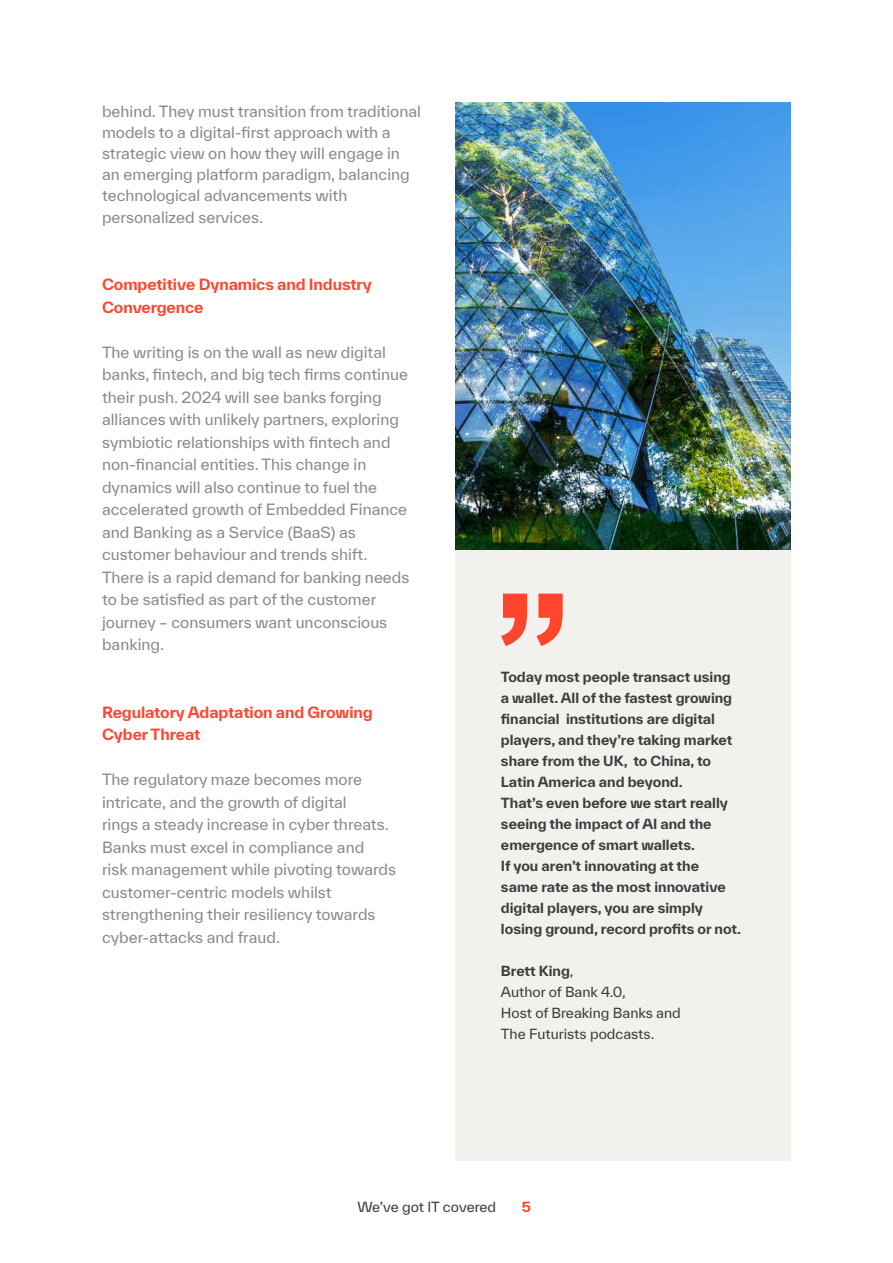
<style>
.page{position:relative;width:893px;height:1263px;background:#fff}
.page>*{position:absolute;margin:0;border:0;box-sizing:border-box;transform-origin:0 0}
.t1{font:15px/22.5px "TWK Everett";color:#8b8a8a}
.t2{font:700 15px/22.5px "TWK Everett";letter-spacing:-.005em;color:#ff452e}
.t3{font:700 13.5px/21px "TWK Everett";color:#3d3c3c}
.t4{font:13.5px/21px "TWK Everett";color:#3d3c3c}
.t5{font:13.5px "TWK Everett";letter-spacing:-.005em;color:#3c3c3c}
.t6{font:700 13.5px "TWK Everett";color:#ff452e}
.s1{font-weight:700}
</style>
<div class="page">
<div style="left:455px;top:549px;width:336px;height:612px;background:#f2f1ee"></div>
<svg style="left:501px;top:594px;width:62px;height:52px"></svg>
<img style="left:455px;top:102px;width:336px;height:447px">
<p class="t1" style="left:102px;top:101px;width:320px;line-height:21.1px">behind. They must transition from traditional models to a digital-first approach with a strategic view on how they will engage in an emerging platform paradigm, balancing technological advancements with personalized services.</p>
<p class="t2" style="left:102px;top:273px;width:271px">Competitive Dynamics and Industry<br>Convergence</p>
<p class="t1" style="left:102px;top:341px;width:309px">The writing is on the wall as new digital banks, fintech, and big tech firms continue their push. 2024 will see banks forging alliances with unlikely partners, exploring symbiotic relationships with fintech and non-financial entities. This change in dynamics will also continue to fuel the accelerated growth of Embedded Finance and Banking as a Service (BaaS) as customer behaviour and trends shift.<br>There is a rapid demand for banking needs to be satisfied as part of the customer journey – consumers want unconscious banking.</p>
<p class="t2" style="left:102px;top:701px;width:272px">Regulatory Adaptation and Growing<br>Cyber Threat</p>
<p class="t1" style="left:102px;top:768px;width:295px">The regulatory maze becomes more intricate, and the growth of digital<br>rings a steady increase in cyber threats.<br>Banks must excel in compliance and<br>risk management while pivoting towards customer-centric models whilst strengthening their resiliency towards cyber-attacks and fraud.</p>
<p class="t3" style="left:501px;top:666px;width:242px">Today most people transact using a wallet. All of the fastest growing financial institutions are digital players, and they’re taking market share from the UK, to China, to<br>Latin America and beyond.<br>That’s even before we start really seeing the impact of AI and the emergence of smart wallets.<br>If you aren’t innovating at the<br>same rate as the most innovative digital players, you are simply losing ground, record profits or not.</p>
<p class="t4" style="left:501px;top:960px;width:181px"><span class="s1">Brett King</span>,<br>Author of Bank 4.0,<br>Host of Breaking Banks and<br>The Futurists podcasts.</p>
<p class="t5" style="left:357px;top:1197px;width:140px">We’ve got IT covered</p>
<p class="t6" style="left:522px;top:1197px;width:11px">5</p>
</div>
